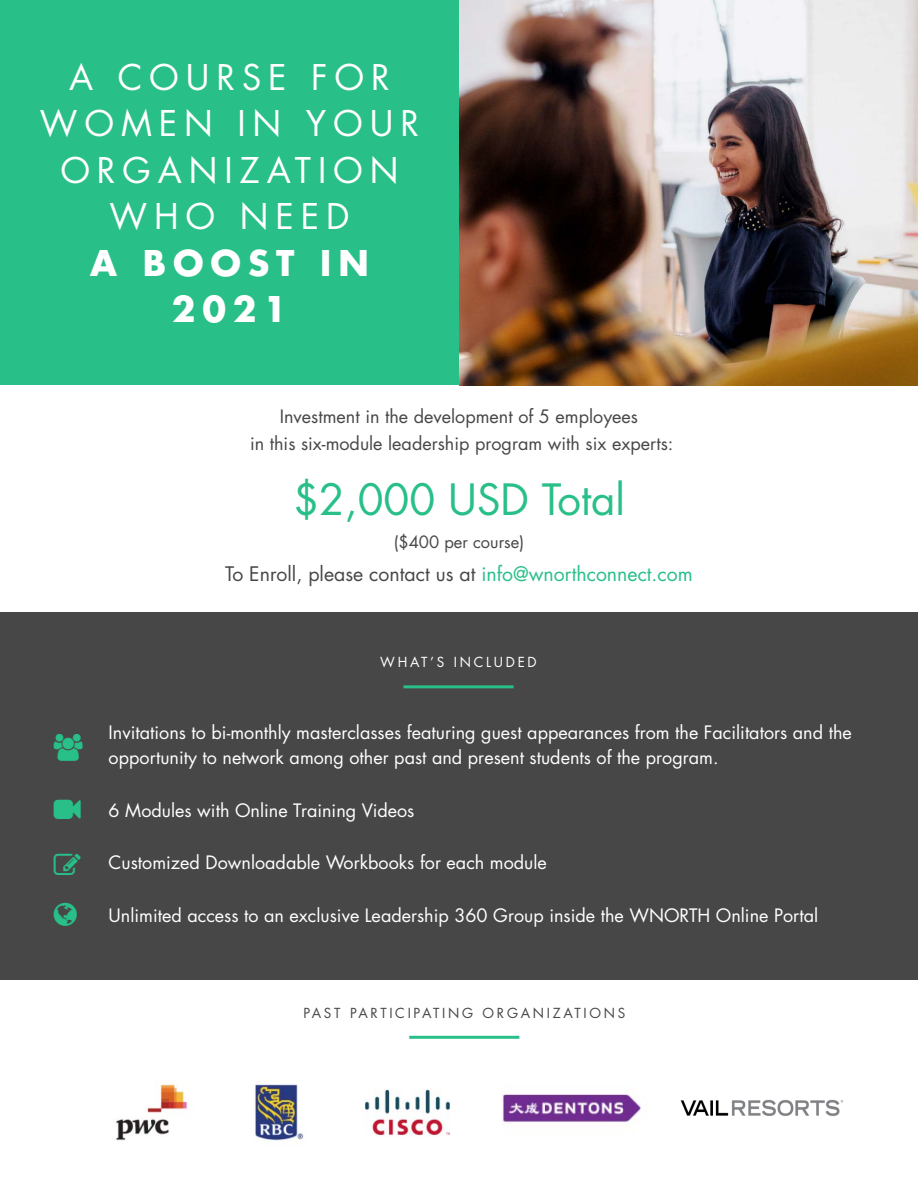
<style>
.page{position:relative;width:918px;height:1188px;background:#fff}
.page>*{position:absolute;margin:0;border:0;box-sizing:border-box;transform-origin:0 0}
.t1{font:42px "Futura";color:#28bf88}
.t2{font:34.5px/46.5px "Futura";letter-spacing:.2em;color:#fff;text-align:center}
.t3{font:700 34.5px/46.5px "Futura";letter-spacing:.2em;color:#fff;text-align:center}
.t4{font:19.5px "Futura";color:#474747}
.t5{font:18px/25.5px "Futura";color:#fff}
.t6{font:18px/27px "Futura";color:#474747;text-align:center}
.t7{font:16.5px "Futura";color:#474747}
.t8{font:13.5px "Futura";letter-spacing:.2em;color:#474747}
.t9{font:13.5px "Futura";letter-spacing:.2em;color:#fff}
.s1{color:#28bf88}
</style>
<div class="page">
<div style="left:0;top:0;width:459px;height:385px;background:#28bf88"></div>
<img style="left:459px;top:0;width:459px;height:385px">
<div style="left:0;top:613px;width:918px;height:367px;background:#474747"></div>
<hr style="left:403px;top:685px;width:111px;height:3px;background:#28bf88">
<hr style="left:409px;top:1036px;width:110px;height:3px;background:#28bf88">
<img style="left:116px;top:1079px;width:335px;height:62px">
<img style="left:502px;top:1094px;width:139px;height:29px">
<img style="left:680px;top:1099px;width:163px;height:18px">
<h2 class="t2" style="left:40px;top:53px;width:381px">A COURSE FOR<br>WOMEN IN YOUR<br>ORGANIZATION<br>WHO NEED</h2>
<h2 class="t3" style="left:90px;top:239px;width:280px">A BOOST IN<br>2021</h2>
<p class="t6" style="left:250px;top:403px;width:425px">Investment in the development of 5 employees<br>in this six-module leadership program with six experts:</p>
<h1 class="t1" style="left:293px;top:470px;width:333px">$2,000 USD Total</h1>
<p class="t7" style="left:394px;top:531px;width:132px">($400 per course)</p>
<p class="t4" style="left:225px;top:561px;width:469px">To Enroll, please contact us at <span class="s1">info@wnorthconnect.com</span></p>
<p class="t9" style="left:380px;top:653px;width:158px">WHAT’S INCLUDED</p>
<p class="t5" style="left:109px;top:719px;width:745px">Invitations to bi-monthly masterclasses featuring guest appearances from the Facilitators and the opportunity to network among other past and present students of the program.</p>
<p class="t5" style="left:109px;top:797px;width:307px">6 Modules with Online Training Videos</p>
<p class="t5" style="left:109px;top:850px;width:440px">Customized Downloadable Workbooks for each module</p>
<p class="t5" style="left:109px;top:902px;width:711px">Unlimited access to an exclusive Leadership 360 Group inside the WNORTH Online Portal</p>
<p class="t8" style="left:303px;top:1003px;width:323px">PAST PARTICIPATING ORGANIZATIONS</p>
</div>
